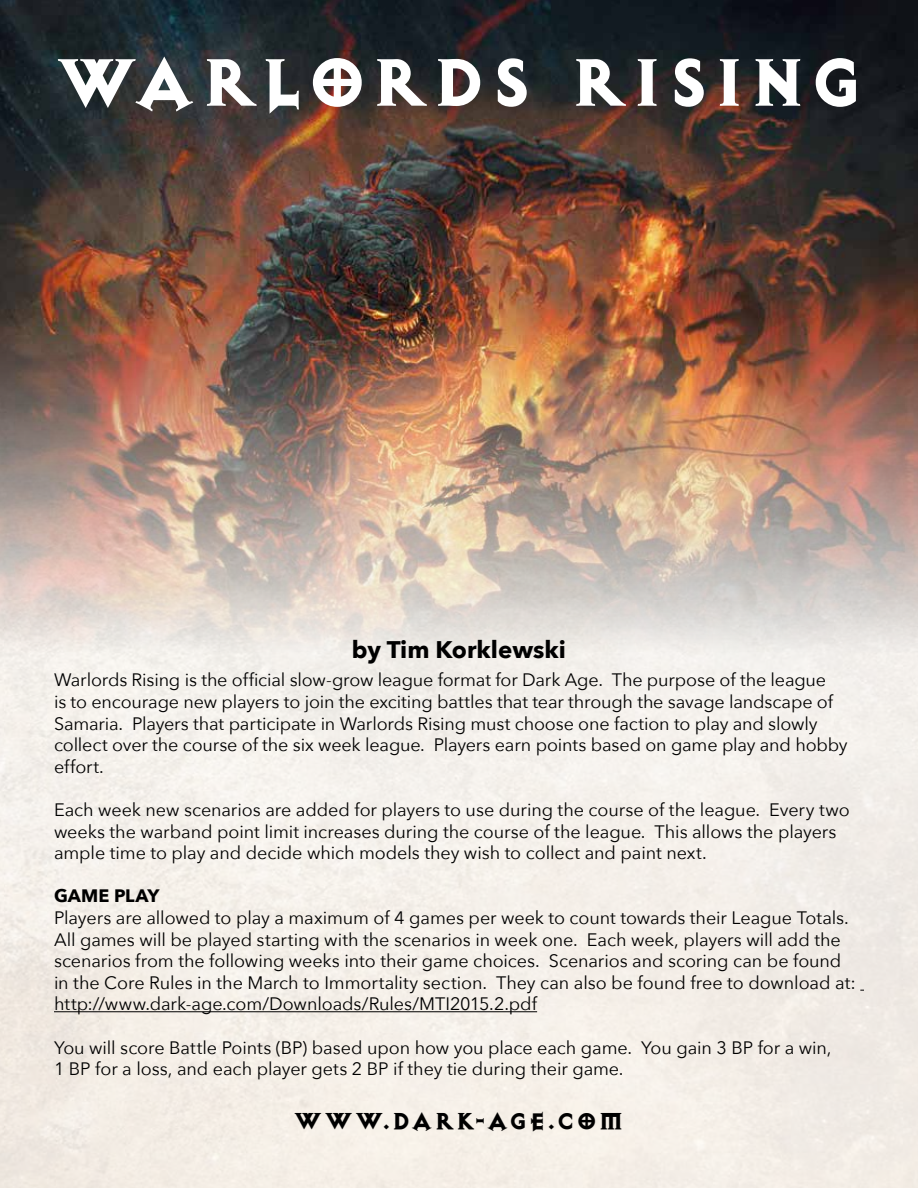
<style>
.page{position:relative;width:918px;height:1188px;background:#fff}
.page>*{position:absolute;margin:0;border:0;box-sizing:border-box;transform-origin:0 0}
.t1{font:800 79.5px "Exocet";letter-spacing:-.03em;color:#fff}
.t2{font:800 27px "Exocet";letter-spacing:.02em;color:#000}
.t3{font:700 24px "Avenir Next";color:#000}
.t4{font:18px/21.6px "Avenir Next";letter-spacing:-.005em;color:#000}
.t5{font:700 18px "Avenir Next";letter-spacing:.005em;color:#000}
</style>
<div class="page">
<img style="left:0;top:0;width:918px;height:1003px">
<hr style="left:54px;top:1011px;width:483px;height:1px;background:#000">
<h1 class="t1" style="left:54px;top:37px;width:812px">WARLORDS RISING</h1>
<h3 class="t3" style="left:352px;top:628px;width:216px">by Tim Korklewski</h3>
<p class="t4" style="left:54px;top:669px;width:795px">Warlords Rising is the official slow-grow league format for Dark Age. The purpose of the league<br>is to encourage new players to join the exciting battles that tear through the savage landscape of Samaria. Players that participate in Warlords Rising must choose one faction to play and slowly collect over the course of the six week league. Players earn points based on game play and hobby effort.</p>
<p class="t4" style="left:54px;top:798px;width:797px">Each week new scenarios are added for players to use during the course of the league. Every two weeks the warband point limit increases during the course of the league. This allows the players ample time to play and decide which models they wish to collect and paint next.</p>
<p class="t5" style="left:54px;top:881px;width:107px">GAME PLAY</p>
<p class="t4" style="left:54px;top:906px;width:803px">Players are allowed to play a maximum of 4 games per week to count towards their League Totals.<br>All games will be played starting with the scenarios in week one. Each week, players will add the scenarios from the following weeks into their game choices. Scenarios and scoring can be found in the Core Rules in the March to Immortality section. They can also be found free to download at: http://www.dark-age.com/Downloads/Rules/MTI2015.2.pdf</p>
<p class="t4" style="left:54px;top:1036px;width:779px">You will score Battle Points (BP) based upon how you place each game. You gain 3 BP for a win,<br>1 BP for a loss, and each player gets 2 BP if they tie during their game.</p>
<h2 class="t2" style="left:294px;top:1106px;width:332px">WWW.DARK-AGE.COM</h2>
</div>
